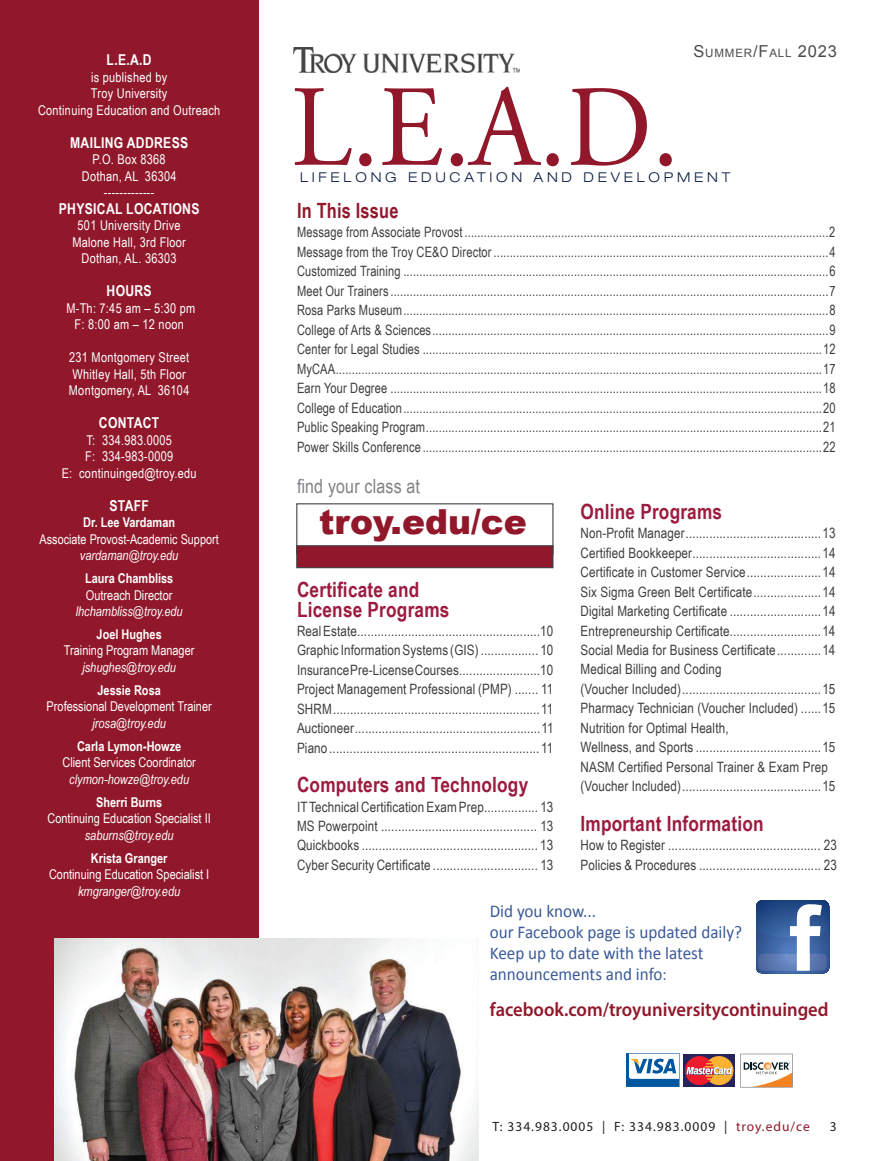
<style>
.page{position:relative;width:891px;height:1161px;background:#fff}
.page>*{position:absolute;margin:0;border:0;box-sizing:border-box;transform-origin:0 0}
.t1{font:115.5px "Adobe Garamond Pro";color:#91182b;scale:.95 1}
.t2{font:900 34.5px "Arial";color:#91182b}
.t3{font:700 21px/19.5px "Arial Narrow";letter-spacing:.01em;color:#9c1b3f}
.t4{font:700 21px "Arial Narrow";letter-spacing:.01em;color:#91182b;scale:.95 1}
.t5{font:600 19.5px "Myriad Pro";color:#91182b;scale:.95 1}
.t6{font:19.5px "Arial Narrow";letter-spacing:.01em;color:#808285}
.t7{font:18px/21px "Calibri";color:#3a5a98;scale:.95 1}
.t8{font:700 15px "Arial Narrow";letter-spacing:.02em;color:#fff}
.t9{font:14.25px/19.5px "Arial Narrow";letter-spacing:.01em;color:#3e3e3f;text-align:justify;scale:.95 1}
.t10{font:14.25px/19.5px "Arial Narrow";letter-spacing:.01em;color:#3e3e3f;text-align:justify}
.t11{font:13.5px/16.5px "Arial Narrow";letter-spacing:.02em;color:#fff;text-align:center}
.t12{font:13.5px/16.5px "Arial Narrow";color:#fff;text-align:center}
.t13{font:italic 13.5px "Arial Narrow";color:#fff}
.t14{font:13.5px "Myriad Pro";letter-spacing:.075em;color:#231f20}
.t15{font:300 expanded 13.5px "Helvetica Neue";letter-spacing:.28em;color:#0b1d40}
.t16{font:11.55px "Arial";letter-spacing:.07em;color:#4b4c4d}
.s1{font-weight:700}
.s2{font-size:16.5px}
.s3{color:#91182b}
</style>
<div class="page">
<div style="left:0;top:0;width:258px;height:1161px;background:#91182b"></div>
<img style="left:294px;top:48px;width:226px;height:25px">
<div style="left:296px;top:503px;width:257px;height:52px;border:1px solid #414243"></div>
<div style="left:296px;top:545px;width:257px;height:23px;background:#91182b;border:1px solid #3e3e3f"></div>
<svg style="left:756px;top:900px;width:73px;height:73px"></svg>
<img style="left:54px;top:938px;width:424px;height:223px">
<div style="left:626px;top:1053px;width:53px;height:34px;background:#01579f;border:1px solid #01579f"></div>
<svg style="left:629px;top:1054px;width:50px;height:25px"></svg>
<div style="left:683px;top:1054px;width:52px;height:33px;background:#26225c"></div>
<svg style="left:686px;top:1056px;width:48px;height:29px"></svg>
<svg style="left:740px;top:1054px;width:52px;height:33px"></svg>
<p class="t8" style="left:107px;top:48px;width:47px">L.E.A.D</p>
<p class="t11" style="left:38px;top:68px;width:184px">is published by<br>Troy University<br>Continuing Education and Outreach</p>
<p class="t8" style="left:70px;top:131px;width:120px">MAILING ADDRESS</p>
<p class="t11" style="left:82px;top:151px;width:96px">P.O. Box 8368<br>Dothan, AL 36304 -------------</p>
<p class="t8" style="left:59px;top:197px;width:142px">PHYSICAL LOCATIONS</p>
<p class="t11" style="left:72px;top:217px;width:115px">501 University Drive<br>Malone Hall, 3rd Floor<br>Dothan, AL. 36303</p>
<p class="t8" style="left:107px;top:279px;width:47px">HOURS</p>
<p class="t11" style="left:66px;top:299px;width:130px">M-Th: 7:45 am – 5:30 pm<br>F: 8:00 am – 12 noon</p>
<p class="t11" style="left:69px;top:349px;width:122px;text-align:left">231 Montgomery Street<br>Whitley Hall, 5th Floor<br>Montgomery, AL 36104</p>
<p class="t8" style="left:99px;top:411px;width:62px">CONTACT</p>
<p class="t11" style="left:62px;top:431px;width:136px">T: 334.983.0005<br>F: 334-983-0009<br>E: continuinged@troy.edu</p>
<p class="t8" style="left:109px;top:494px;width:41px">STAFF</p>
<p class="t12" style="left:40px;top:514px;width:181px"><span class="s1">Dr. Lee Vardaman<br></span>Associate Provost-Academic Support</p>
<p class="t13" style="left:80px;top:546px;width:100px">vardaman@troy.edu</p>
<p class="t12" style="left:85px;top:569px;width:90px;text-align:left"><span class="s1">Laura Chambliss<br></span>Outreach Director</p>
<p class="t13" style="left:76px;top:602px;width:108px">lhchambliss@troy.edu</p>
<p class="t12" style="left:64px;top:625px;width:132px"><span class="s1">Joel Hughes<br></span>Training Program Manager</p>
<p class="t13" style="left:82px;top:658px;width:95px">jshughes@troy.edu</p>
<p class="t12" style="left:47px;top:681px;width:167px"><span class="s1">Jessie Rosa<br></span>Professional Development Trainer</p>
<p class="t13" style="left:92px;top:714px;width:75px">jrosa@troy.edu</p>
<p class="t12" style="left:62px;top:737px;width:135px"><span class="s1">Carla Lymon-Howze<br></span>Client Services Coordinator</p>
<p class="t13" style="left:69px;top:770px;width:121px">clymon-howze@troy.edu</p>
<p class="t12" style="left:48px;top:793px;width:165px"><span class="s1">Sherri Burns<br></span>Continuing Education Specialist II</p>
<p class="t13" style="left:85px;top:826px;width:90px">saburns@troy.edu</p>
<p class="t12" style="left:49px;top:849px;width:162px"><span class="s1">Krista Granger<br></span>Continuing Education Specialist I</p>
<p class="t13" style="left:78px;top:882px;width:104px">kmgranger@troy.edu</p>
<p class="t16" style="left:693px;top:45px;width:145px"><span class="s2">S</span>UMMER<span class="s2">/F</span>ALL <span class="s2">2023</span></p>
<h1 class="t1" style="left:291px;top:59px;width:410px">L.E.A.D.</h1>
<p class="t15" style="left:300px;top:169px;width:432px">LIFELONG EDUCATION AND DEVELOPMENT</p>
<h2 class="t4" style="left:297px;top:194px;width:108px">In This Issue</h2>
<p class="t9" style="left:297px;top:222px;width:568px">Message from Associate Provost .................................................................................................................2<br>Message from the Troy CE&amp;O Director ........................................................................................................4<br>Customized Training ....................................................................................................................................6<br>Meet Our Trainers ........................................................................................................................................7<br>Rosa Parks Museum....................................................................................................................................8<br>College of Arts &amp; Sciences ...........................................................................................................................9<br>Center for Legal Studies ............................................................................................................................12<br>MyCAA.......................................................................................................................................................17<br>Earn Your Degree ......................................................................................................................................18<br>College of Education..................................................................................................................................20<br>Public Speaking Program ...........................................................................................................................21<br>Power Skills Conference ............................................................................................................................22</p>
<p class="t6" style="left:297px;top:472px;width:125px">find your class at</p>
<h2 class="t2" style="left:319px;top:497px;width:209px">troy.edu/ce</h2>
<h3 class="t3" style="left:580px;top:500px;width:143px">Online Programs</h3>
<p class="t10" style="left:580px;top:523px;width:257px;text-align:left">Non-Profit Manager ........................................13<br>Certified Bookkeeper ......................................14<br>Certificate in Customer Service ......................14<br>Six Sigma Green Belt Certificate ....................14<br>Digital Marketing Certificate ...........................14<br>Entrepreneurship Certificate...........................14<br>Social Media for Business Certificate .............14<br>Medical Billing and Coding<br>(Voucher Included) .........................................15<br>Pharmacy Technician (Voucher Included) ......15<br>Nutrition for Optimal Health,<br>Wellness, and Sports .....................................15<br>NASM Certified Personal Trainer &amp; Exam Prep (Voucher Included) .........................................15</p>
<h3 class="t3" style="left:580px;top:812px;width:185px">Important Information</h3>
<p class="t10" style="left:581px;top:835px;width:258px">How to Register ............................................. 23<br>Policies &amp; Procedures .................................... 23</p>
<p class="t7" style="left:490px;top:901px;width:267px">Did you know...<br>our Facebook page is updated daily?<br>Keep up to date with the latest announcements and info<span class="s2">:</span></p>
<h3 class="t5" style="left:490px;top:997px;width:358px">facebook.com/troyuniversitycontinuinged</h3>
<h3 class="t3" style="left:297px;top:579px;width:154px">Certificate and<br>License Programs</h3>
<p class="t10" style="left:297px;top:621px;width:258px">Real Estate......................................................10<br>Graphic Information Systems (GIS) ................. 10<br>Insurance Pre-License Courses........................10<br>Project Management Professional (PMP) ....... 11<br>SHRM ............................................................. 11<br>Auctioneer ....................................................... 11<br>Piano .............................................................. 11</p>
<h3 class="t3" style="left:297px;top:774px;width:233px">Computers and Technology</h3>
<p class="t10" style="left:297px;top:796px;width:258px">IT Technical Certification Exam Prep................ 13<br>MS Powerpoint .............................................. 13<br>Quickbooks .................................................... 13<br>Cyber Security Certificate ............................... 13</p>
<p class="t14" style="left:492px;top:1118px;width:319px">T: 334.983.0005 | F: 334.983.0009 | <span class="s3">troy.edu/ce</span></p>
<p class="t14" style="left:830px;top:1118px;width:8px">3</p>
</div>
